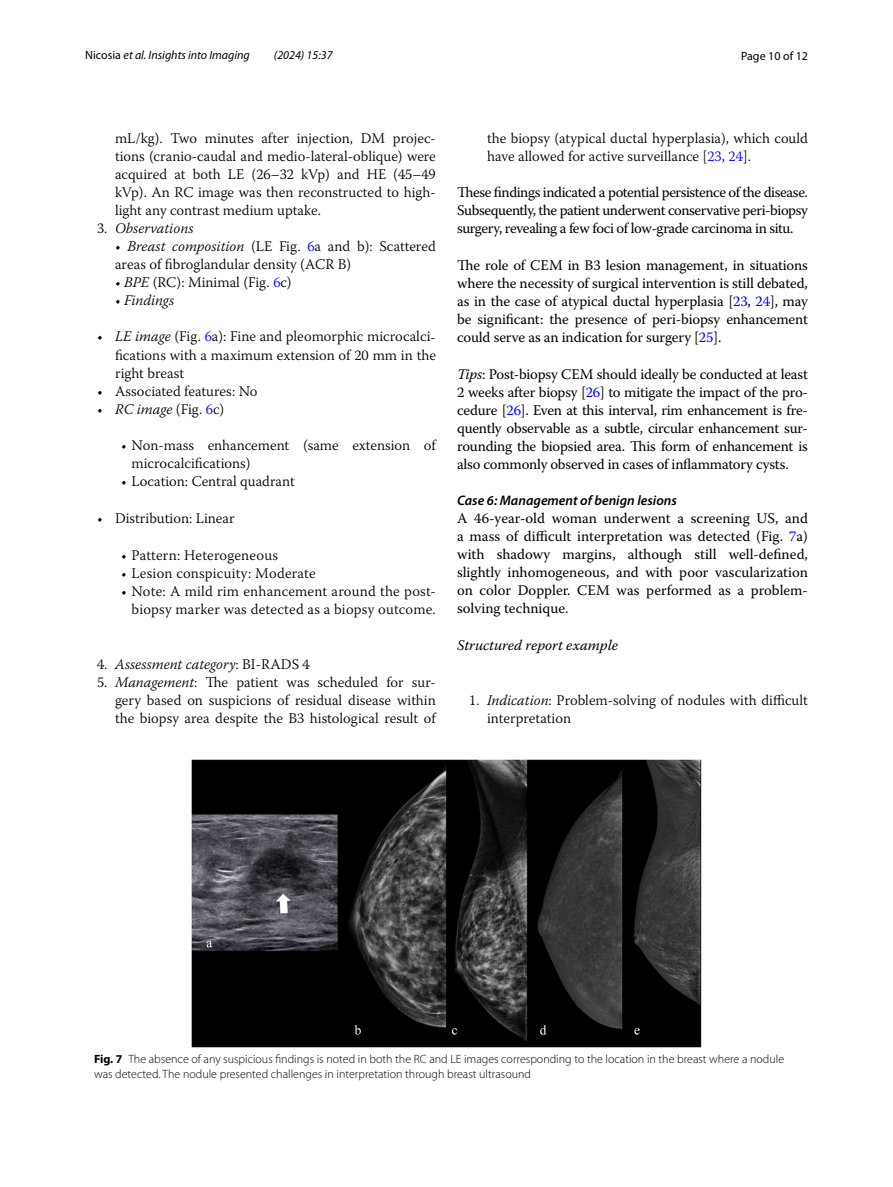
<style>
.page{position:relative;width:893px;height:1187px;background:#fff}
.page>*{position:absolute;margin:0;border:0;box-sizing:border-box;transform-origin:0 0}
.t1{font:300 14.7px/18px "Warnock Pro";color:#000}
.t2{font:14.7px/18px "Warnock Pro";letter-spacing:-.01em;color:#000;text-align:justify}
.t3{font:italic 300 14.7px "Warnock Pro";color:#000}
.t4{font:italic 14.7px "Warnock Pro";color:#000}
.t5{font:italic 600 13.8px "Myriad Pro";color:#000}
.t6{font:300 12px/15px "Myriad Pro";color:#000}
.t7{font:italic 12px "Myriad Pro";color:#000}
.t8{font:12px "Myriad Pro";color:#000}
.s1{font-style:normal}
.s2{font-style:italic}
.s3{color:#00f}
.s4{font-weight:700}
</style>
<div class="page">
<img style="left:191px;top:759px;width:511px;height:288px">
<p class="t7" style="left:85px;top:48px;width:166px"><span class="s1">Nicosia</span> et al. Insights into Imaging</p>
<p class="t7" style="left:274px;top:48px;width:60px">(2024) 15:37</p>
<p class="t8" style="left:741px;top:48px;width:68px">Page 10 of 12</p>
<p class="t1" style="left:115px;top:128px;width:322px;text-align:justify">mL/kg). Two minutes after injection, DM projec&shy;tions (cranio-caudal and medio-lateral-oblique) were acquired at both LE (26–32 kVp) and HE (45–49 kVp). An RC image was then reconstructed to high&shy;light any contrast medium uptake.</p>
<p class="t3" style="left:97px;top:219px;width:98px"><span class="s1">3.</span> Observations</p>
<p class="t1" style="left:115px;top:236px;width:322px">• <span class="s2">Breast composition</span> (LE Fig. <span class="s3">6</span>a and b): Scattered areas of fibroglandular density (ACR B)</p>
<p class="t1" style="left:115px;top:272px;width:178px">• <span class="s2">BPE</span> (RC): Minimal (Fig. <span class="s3">6</span>c)</p>
<p class="t3" style="left:115px;top:291px;width:61px"><span class="s1">•</span> Findings</p>
<p class="t1" style="left:115px;top:327px;width:322px;text-align:justify;text-indent:-18px">• <span class="s2">LE image</span> (Fig. <span class="s3">6</span>a): Fine and pleomorphic microcalci&shy;fications with a maximum extension of 20 mm in the right breast</p>
<p class="t1" style="left:97px;top:381px;width:162px">• Associated features: No</p>
<p class="t1" style="left:97px;top:399px;width:129px">• <span class="s2">RC image</span> (Fig. <span class="s3">6</span>c)</p>
<p class="t1" style="left:132px;top:436px;width:306px;text-indent:-10px">• Non-mass enhancement (same extension of microcalcifications)</p>
<p class="t1" style="left:121px;top:472px;width:175px">• Location: Central quadrant</p>
<p class="t1" style="left:97px;top:509px;width:139px">• Distribution: Linear</p>
<p class="t1" style="left:121px;top:545px;width:158px">• Pattern: Heterogeneous</p>
<p class="t1" style="left:121px;top:563px;width:196px">• Lesion conspicuity: Moderate</p>
<p class="t1" style="left:121px;top:581px;width:316px;text-align:right">• Note: A mild rim enhancement around the post&shy;biopsy marker was detected as a biopsy outcome.</p>
<p class="t3" style="left:97px;top:655px;width:214px"><span class="s1">4.</span> Assessment category<span class="s1">: BI-RADS 4</span></p>
<p class="t1" style="left:115px;top:673px;width:322px;text-align:justify;text-indent:-18px">5. <span class="s2">Management</span>: The patient was scheduled for sur&shy;gery based on suspicions of residual disease within the biopsy area despite the B3 histological result of</p>
<p class="t1" style="left:487px;top:128px;width:322px">the biopsy (atypical ductal hyperplasia), which could have allowed for active surveillance [<span class="s3">23</span>, <span class="s3">24</span>].</p>
<p class="t2" style="left:457px;top:183px;width:352px">These findings indicated a potential persistence of the disease.<br>Subsequently, the patient underwent conservative peri-biopsy surgery, revealing a few foci of low-grade carcinoma in situ.</p>
<p class="t2" style="left:457px;top:256px;width:352px">The role of CEM in B3 lesion management, in situations where the necessity of surgical intervention is still debated, as in the case of atypical ductal hyperplasia [<span class="s3">23</span>, <span class="s3">24</span>], may be significant: the presence of peri-biopsy enhancement could serve as an indication for surgery [<span class="s3">25</span>].</p>
<p class="t2" style="left:457px;top:365px;width:352px"><span class="s2">Tips</span>: Post-biopsy CEM should ideally be conducted at least 2 weeks after biopsy [<span class="s3">26</span>] to mitigate the impact of the pro&shy;cedure [<span class="s3">26</span>]. Even at this interval, rim enhancement is fre&shy;quently observable as a subtle, circular enhancement sur&shy;rounding the biopsied area. This form of enhancement is also commonly observed in cases of inflammatory cysts.</p>
<p class="t5" style="left:457px;top:491px;width:221px">Case 6: Management of benign lesions</p>
<p class="t2" style="left:457px;top:509px;width:352px">A 46-year-old woman underwent a screening US, and a mass of difficult interpretation was detected (Fig. <span class="s3">7</span>a) with shadowy margins, although still well-defined, slightly inhomogeneous, and with poor vascularization on color Doppler. CEM was performed as a problem&shy;solving technique.</p>
<p class="t4" style="left:457px;top:636px;width:162px">Structured report example</p>
<p class="t1" style="left:487px;top:691px;width:322px;text-indent:-18px">1. <span class="s2">Indication</span>: Problem-solving of nodules with difficult interpretation</p>
<p class="t6" style="left:94px;top:1051px;width:692px"><span class="s4">Fig. 7</span> The absence of any suspicious findings is noted in both the RC and LE images corresponding to the location in the breast where a nodule was detected. The nodule presented challenges in interpretation through breast ultrasound</p>
</div>
